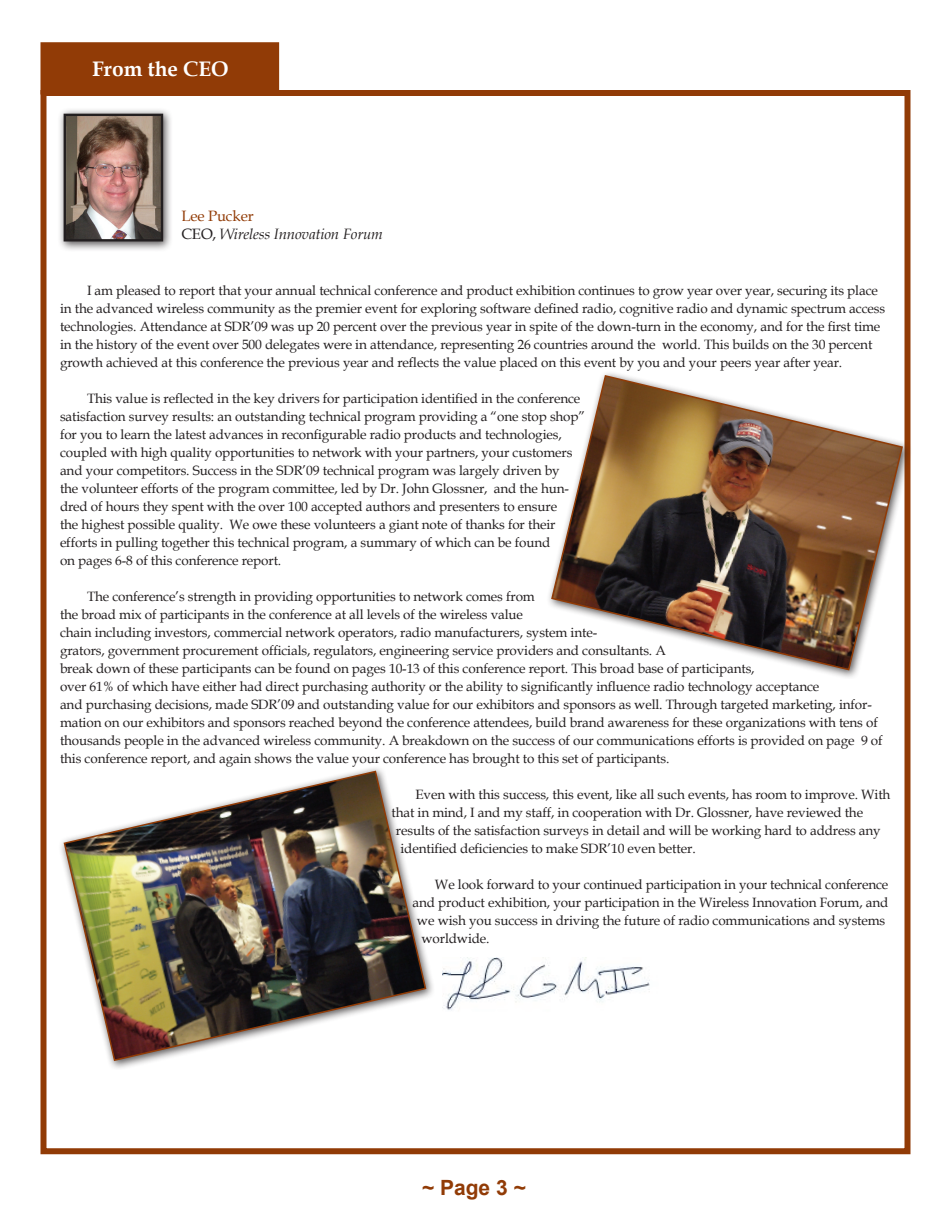
<style>
.page{position:relative;width:945px;height:1215px;background:#fff}
.page>*{position:absolute;margin:0;border:0;box-sizing:border-box;transform-origin:0 0}
.t1{font:700 21px "Book Antiqua";color:#fff}
.t2{font:700 21px "Arial";color:#913b06}
.t3{font:italic 15px/18px "Book Antiqua";letter-spacing:-.01em;color:#231f20}
.t4{font:13.5px/18px "Book Antiqua";letter-spacing:-.01em;color:#231f20}
.s1{font-style:normal;color:#913b06}
.s2{font-style:normal}
</style>
<div class="page">
<div style="left:40px;top:90px;width:870px;height:1064px;border:6px solid #913b06"></div>
<div style="left:44px;top:45px;width:232px;height:47px;background:#913b06"></div>
<div style="left:40px;top:42px;width:239px;height:52px;border:6px solid #913b06"></div>
<div style="left:58px;top:108px;width:116px;height:144px;background:#231f20;opacity:.75"></div>
<img style="left:67px;top:117px;width:93px;height:121px">
<div style="left:64px;top:114px;width:99px;height:127px;border:2px solid #231f20"></div>
<div style="left:545px;top:369px;width:367px;height:310px;background:#231f20;opacity:.75"></div>
<img style="left:550px;top:374px;width:354px;height:297px">
<img style="left:63px;top:770px;width:364px;height:292px">
<img style="left:443px;top:957px;width:207px;height:54px">
<h1 class="t1" style="left:92px;top:55px;width:138px">From the CEO</h1>
<p class="t3" style="left:182px;top:206px;width:203px"><span class="s1">Lee Pucker<br></span><span class="s2">CEO,</span> Wireless Innovation Forum</p>
<p class="t4" style="left:60px;top:281px;width:827px;text-indent:27px">I am pleased to report that your annual technical conference and product exhibition continues to grow year over year, securing its place in the advanced wireless community as the premier event for exploring software defined radio, cognitive radio and dynamic spectrum access technologies. Attendance at SDR’09 was up 20 percent over the previous year in spite of the down-turn in the economy, and for the first time in the history of the event over 500 delegates were in attendance, representing 26 countries around the world. This builds on the 30 percent growth achieved at this conference the previous year and reflects the value placed on this event by you and your peers year after year.</p>
<p class="t4" style="left:60px;top:389px;width:527px;text-indent:27px">This value is reflected in the key drivers for participation identified in the conference satisfaction survey results: an outstanding technical program providing a “one stop shop” for you to learn the latest advances in reconfigurable radio products and technologies, coupled with high quality opportunities to network with your partners, your customers and your competitors. Success in the SDR’09 technical program was largely driven by<br>the volunteer efforts of the program committee, led by Dr. John Glossner, and the hun&shy;dred of hours they spent with the over 100 accepted authors and presenters to ensure<br>the highest possible quality. We owe these volunteers a giant note of thanks for their efforts in pulling together this technical program, a summary of which can be found<br>on pages 6-8 of this conference report.</p>
<p class="t4" style="left:60px;top:587px;width:824px;text-indent:27px">The conference’s strength in providing opportunities to network comes from<br>the broad mix of participants in the conference at all levels of the wireless value<br>chain including investors, commercial network operators, radio manufacturers, system inte-<br>grators, government procurement officials, regulators, engineering service providers and consultants. A<br>break down of these participants can be found on pages 10-13 of this conference report. This broad base of participants,<br>over 61% of which have either had direct purchasing authority or the ability to significantly influence radio technology acceptance<br>and purchasing decisions, made SDR’09 and outstanding value for our exhibitors and sponsors as well. Through targeted marketing, infor&shy;mation on our exhibitors and sponsors reached beyond the conference attendees, build brand awareness for these organizations with tens of thousands people in the advanced wireless community. A breakdown on the success of our communications efforts is provided on page 9 of this conference report, and again shows the value your conference has brought to this set of participants.</p>
<p class="t4" style="left:415px;top:785px;width:476px">Even with this success, this event, like all such events, has room to improve. With</p>
<p class="t4" style="left:391px;top:803px;width:473px">that in mind, I and my staff, in cooperation with Dr. Glossner, have reviewed the</p>
<p class="t4" style="left:396px;top:821px;width:486px">results of the satisfaction surveys in detail and will be working hard to address any</p>
<p class="t4" style="left:400px;top:839px;width:297px">identified deficiencies to make SDR’10 even better.</p>
<p class="t4" style="left:435px;top:875px;width:455px">We look forward to your continued participation in your technical conference</p>
<p class="t4" style="left:412px;top:893px;width:477px">and product exhibition, your participation in the Wireless Innovation Forum, and</p>
<p class="t4" style="left:417px;top:911px;width:470px">we wish you success in driving the future of radio communications and systems</p>
<p class="t4" style="left:421px;top:929px;width:70px">worldwide.</p>
<h1 class="t2" style="left:422px;top:1174px;width:105px">~ Page 3 ~</h1>
</div>
